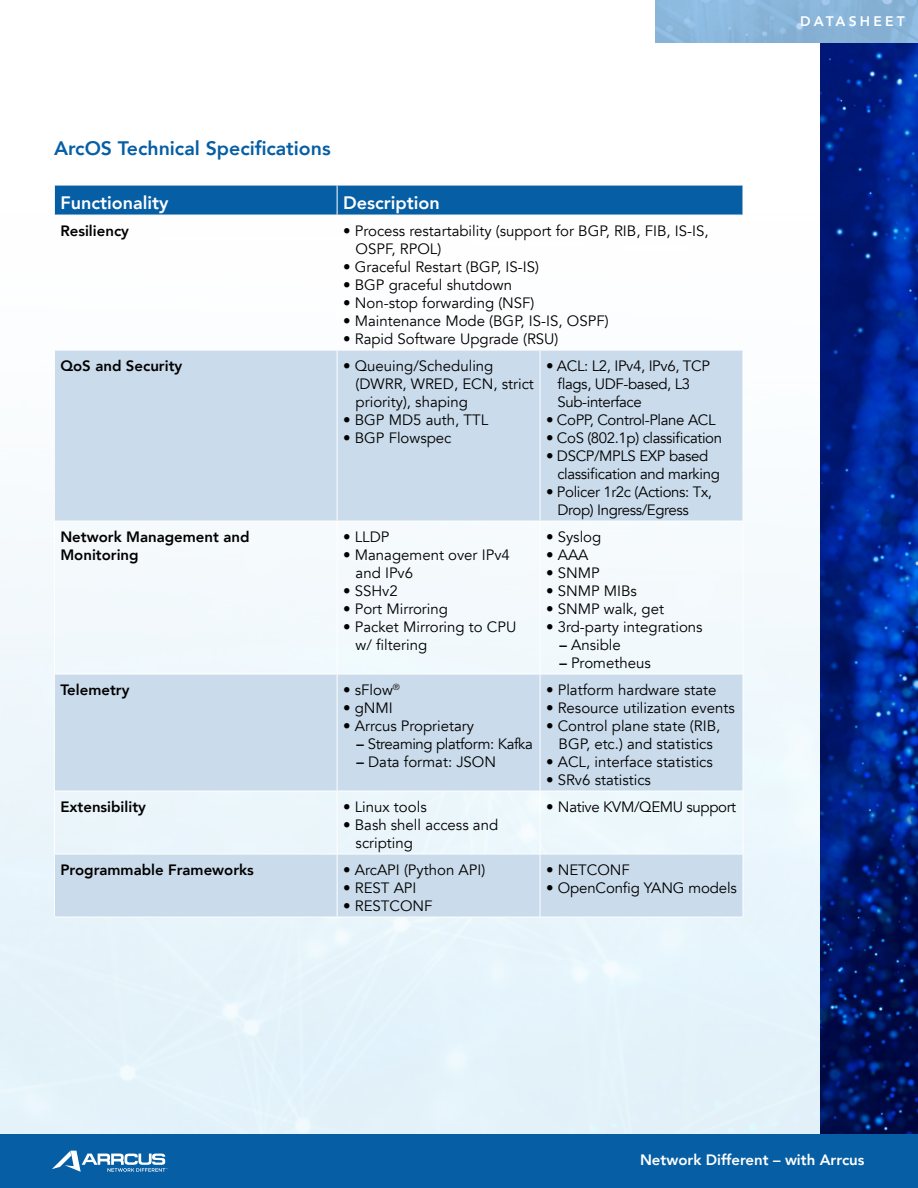
<style>
.page{position:relative;width:918px;height:1188px;background:#fff}
.page>*{position:absolute;margin:0;border:0;box-sizing:border-box;transform-origin:0 0}
.t1{font:800 19.5px "Avenir";color:#065ea4}
.t2{font:800 18px "Avenir";color:#fff}
.t3{font:15px/18px "Avenir";color:#000}
.t4{font:15px/18px "Avenir";letter-spacing:-.025em;color:#000}
.t5{font:800 15px/18px "Avenir";color:#000}
.t6{font:800 15px "Avenir";color:#fff}
.t7{font:800 13.8px "Avenir";letter-spacing:.23em;color:#fff}
.s1{font-weight:800}
</style>
<div class="page">
<img style="left:820px;top:43px;width:98px;height:1091px">
<div style="left:0;top:1134px;width:918px;height:54px;background:#065ea4"></div>
<svg style="left:52px;top:1151px;width:115px;height:21px"></svg>
<img style="left:655px;top:0;width:263px;height:43px">
<div style="left:55px;top:186px;width:688px;height:29px;background:#065ea4"></div>
<svg style="left:55px;top:351px;width:688px;height:566px;fill:#cadbeb"></svg>
<hr style="left:337px;top:350px;width:1px;height:171px;background:#fff">
<hr style="left:540px;top:350px;width:1px;height:171px;background:#fff">
<hr style="left:54px;top:521px;width:283px;height:1px;background:#fff">
<hr style="left:337px;top:521px;width:203px;height:1px;background:#fff">
<hr style="left:337px;top:521px;width:1px;height:153px;background:#fff">
<hr style="left:540px;top:521px;width:203px;height:1px;background:#fff">
<hr style="left:540px;top:521px;width:1px;height:153px;background:#fff">
<hr style="left:54px;top:674px;width:283px;height:1px;background:#fff">
<hr style="left:337px;top:674px;width:203px;height:1px;background:#fff">
<hr style="left:337px;top:674px;width:1px;height:117px;background:#fff">
<hr style="left:540px;top:674px;width:203px;height:1px;background:#fff">
<hr style="left:540px;top:674px;width:1px;height:117px;background:#fff">
<hr style="left:54px;top:791px;width:283px;height:1px;background:#fff">
<hr style="left:337px;top:791px;width:203px;height:1px;background:#fff">
<hr style="left:337px;top:791px;width:1px;height:63px;background:#fff">
<hr style="left:540px;top:791px;width:203px;height:1px;background:#fff">
<hr style="left:540px;top:791px;width:1px;height:63px;background:#fff">
<hr style="left:54px;top:854px;width:283px;height:1px;background:#fff">
<hr style="left:337px;top:854px;width:203px;height:1px;background:#fff">
<hr style="left:337px;top:854px;width:1px;height:63px;background:#fff">
<hr style="left:540px;top:854px;width:203px;height:1px;background:#fff">
<hr style="left:540px;top:854px;width:1px;height:63px;background:#fff">
<hr style="left:337px;top:185px;width:1px;height:30px;background:#fff">
<h1 class="t1" style="left:54px;top:133px;width:278px">ArcOS Technical Specifications</h1>
<p class="t2" style="left:60px;top:189px;width:110px">Functionality</p>
<p class="t2" style="left:343px;top:189px;width:98px">Description</p>
<p class="t5" style="left:60px;top:222px;width:70px">Resiliency</p>
<p class="t3" style="left:356px;top:222px;width:354px;text-indent:-13px">• Process restartability (support for BGP, RIB, FIB, IS-IS,<br>OSPF, RPOL)</p>
<p class="t3" style="left:343px;top:258px;width:197px">• Graceful Restart (BGP, IS-IS)</p>
<p class="t3" style="left:343px;top:276px;width:170px">• BGP graceful shutdown</p>
<p class="t3" style="left:343px;top:294px;width:193px">• Non-stop forwarding (NSF)</p>
<p class="t3" style="left:343px;top:312px;width:267px">• Maintenance Mode (BGP, IS-IS, OSPF)</p>
<p class="t3" style="left:343px;top:330px;width:217px">• Rapid Software Upgrade (RSU)</p>
<p class="t5" style="left:60px;top:357px;width:123px">QoS and Security</p>
<p class="t3" style="left:356px;top:357px;width:180px;text-indent:-13px">• Queuing/Scheduling (DWRR, WRED, ECN, strict priority), shaping</p>
<p class="t3" style="left:343px;top:411px;width:147px">• BGP MD5 auth, TTL</p>
<p class="t3" style="left:343px;top:429px;width:110px">• BGP Flowspec</p>
<p class="t4" style="left:557px;top:357px;width:154px;text-indent:-11px">• ACL: L2, IPv4, IPv6, TCP flags, UDF-based, L3<br>Sub-interface</p>
<p class="t4" style="left:546px;top:411px;width:171px">• CoPP, Control-Plane ACL</p>
<p class="t4" style="left:546px;top:429px;width:178px">• CoS (802.1p) classification</p>
<p class="t4" style="left:557px;top:447px;width:164px;text-indent:-11px">• DSCP/MPLS EXP based classification and marking</p>
<p class="t4" style="left:557px;top:483px;width:156px;text-indent:-11px">• Policer 1r2c (Actions: Tx,<br>Drop) Ingress/Egress</p>
<p class="t5" style="left:60px;top:528px;width:191px">Network Management and<br>Monitoring</p>
<p class="t3" style="left:343px;top:528px;width:48px">• LLDP</p>
<p class="t3" style="left:356px;top:546px;width:156px;text-indent:-13px">• Management over IPv4 and IPv6</p>
<p class="t3" style="left:343px;top:582px;width:56px">• SSHv2</p>
<p class="t3" style="left:343px;top:600px;width:106px">• Port Mirroring</p>
<p class="t3" style="left:356px;top:618px;width:162px;text-indent:-13px">• Packet Mirroring to CPU w/ filtering</p>
<p class="t5" style="left:60px;top:681px;width:71px">Telemetry</p>
<p class="t3" style="left:343px;top:681px;width:58px">• sFlow<sup>®</sup></p>
<p class="t3" style="left:343px;top:699px;width:51px">• gNMI</p>
<p class="t3" style="left:343px;top:717px;width:133px">• Arrcus Proprietary</p>
<p class="t4" style="left:356px;top:735px;width:178px"><span class="s1">–</span> Streaming platform: Kafka</p>
<p class="t3" style="left:356px;top:753px;width:141px"><span class="s1">–</span> Data format: JSON</p>
<p class="t5" style="left:60px;top:798px;width:87px">Extensibility</p>
<p class="t3" style="left:343px;top:798px;width:85px">• Linux tools</p>
<p class="t3" style="left:356px;top:816px;width:144px;text-indent:-13px">• Bash shell access and scripting</p>
<p class="t5" style="left:60px;top:861px;width:195px">Programmable Frameworks</p>
<p class="t3" style="left:343px;top:861px;width:144px">• ArcAPI (Python API)</p>
<p class="t3" style="left:343px;top:879px;width:75px">• REST API</p>
<p class="t3" style="left:343px;top:897px;width:91px">• RESTCONF</p>
<p class="t3" style="left:546px;top:528px;width:57px">• Syslog</p>
<p class="t3" style="left:546px;top:546px;width:44px">• AAA</p>
<p class="t3" style="left:546px;top:564px;width:55px">• SNMP</p>
<p class="t3" style="left:546px;top:582px;width:92px">• SNMP MIBs</p>
<p class="t3" style="left:546px;top:600px;width:120px">• SNMP walk, get</p>
<p class="t3" style="left:546px;top:618px;width:158px">• 3rd-party integrations</p>
<p class="t3" style="left:559px;top:636px;width:63px"><span class="s1">–</span> Ansible</p>
<p class="t3" style="left:559px;top:654px;width:93px"><span class="s1">–</span> Prometheus</p>
<p class="t3" style="left:546px;top:681px;width:172px">• Platform hardware state</p>
<p class="t3" style="left:546px;top:699px;width:190px">• Resource utilization events</p>
<p class="t3" style="left:546px;top:717px;width:176px;text-align:center">• Control plane state (RIB,<br>BGP, etc.) and statistics</p>
<p class="t3" style="left:546px;top:753px;width:168px">• ACL, interface statistics</p>
<p class="t3" style="left:546px;top:771px;width:106px">• SRv6 statistics</p>
<p class="t4" style="left:546px;top:798px;width:192px">• Native KVM/QEMU support</p>
<p class="t3" style="left:546px;top:861px;width:85px">• NETCONF</p>
<p class="t3" style="left:546px;top:879px;width:192px">• OpenConfig YANG models</p>
<p class="t7" style="left:800px;top:11px;width:106px">DATASHEET</p>
<p class="t6" style="left:640px;top:1149px;width:226px">Network Different – with Arrcus</p>
<p class="t6" style="left:856px;top:1149px;width:10px">1</p>
</div>
